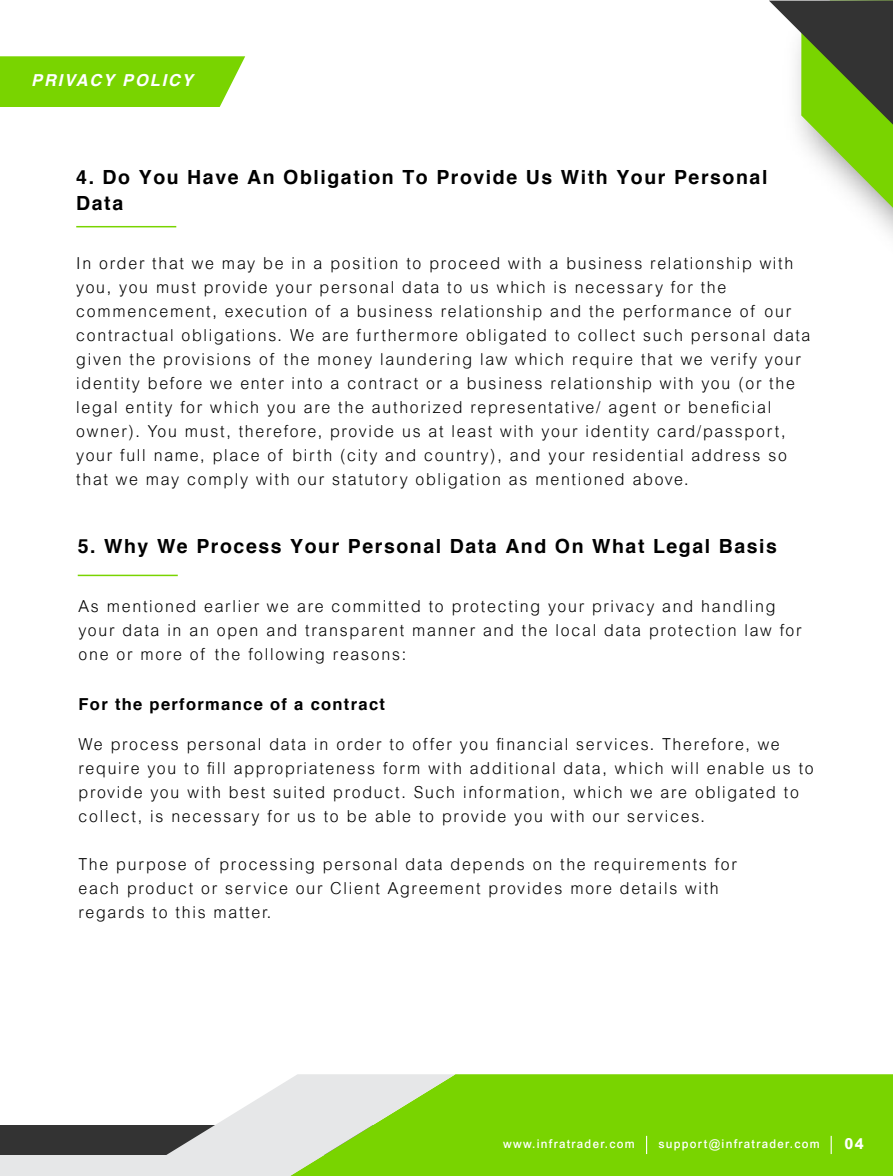
<style>
.page{position:relative;width:893px;height:1176px;background:#fff}
.page>*{position:absolute;margin:0;border:0;box-sizing:border-box;transform-origin:0 0}
.t1{font:700 19.5px/25.5px "Helvetica";letter-spacing:.08em;color:#000}
.t2{font:300 16.5px/24px "Arial";letter-spacing:.11em;color:#000}
.t3{font:700 16.5px "Helvetica";letter-spacing:.08em;color:#000}
.t4{font:italic 700 16.5px "Helvetica";letter-spacing:.11em;color:#fff}
.t5{font:800 15px "Arial";color:#fff}
.t6{font:500 12px "Arial";letter-spacing:.11em;color:#fff}
</style>
<div class="page">
<div style="left:0;top:1125px;width:892px;height:51px;background:#333"></div>
<div style="left:0;top:1156px;width:892px;height:20px;background:#e6e7e8"></div>
<div style="left:455px;top:1074px;width:437px;height:102px;background:#79d400"></div>
<svg style="left:132px;top:1074px;width:323px;height:102px"></svg>
<svg style="left:0;top:56px;width:245px;height:51px;background:#80d60e"></svg>
<svg style="left:646px;top:1136px;width:1px;height:18px"></svg>
<svg style="left:830px;top:1136px;width:1px;height:18px"></svg>
<svg style="left:769px;top:1px;width:123px;height:207px"></svg>
<hr style="left:76px;top:226px;width:100px;height:1px;background:#79d400">
<hr style="left:78px;top:575px;width:100px;height:1px;background:#79d400">
<p class="t4" style="left:31px;top:67px;width:163px">PRIVACY POLICY</p>
<p class="t1" style="left:76px;top:164px;width:692px">4. Do You Have An Obligation To Provide Us With Your Personal<br>Data</p>
<p class="t2" style="left:76px;top:252px;width:735px">In order that we may be in a position to proceed with a business relationship with you, you must provide your personal data to us which is necessary for the commencement, execution of a business relationship and the performance of our contractual obligations. We are furthermore obligated to collect such personal data given the provisions of the money laundering law which require that we verify your identity before we enter into a contract or a business relationship with you (or the legal entity for which you are the authorized representative/ agent or beneficial owner). You must, therefore, provide us at least with your identity card/passport, your full name, place of birth (city and country), and your residential address so that we may comply with our statutory obligation as mentioned above.</p>
<p class="t1" style="left:78px;top:533px;width:700px">5. Why We Process Your Personal Data And On What Legal Basis</p>
<p class="t2" style="left:78px;top:595px;width:724px">As mentioned earlier we are committed to protecting your privacy and handling your data in an open and transparent manner and the local data protection law for one or more of the following reasons:</p>
<p class="t3" style="left:78px;top:693px;width:308px">For the performance of a contract</p>
<p class="t2" style="left:78px;top:732px;width:736px">We process personal data in order to offer you financial services. Therefore, we require you to fill appropriateness form with additional data, which will enable us to provide you with best suited product. Such information, which we are obligated to collect, is necessary for us to be able to provide you with our services.</p>
<p class="t2" style="left:78px;top:852px;width:659px">The purpose of processing personal data depends on the requirements for each product or service our Client Agreement provides more details with regards to this matter.</p>
<p class="t6" style="left:503px;top:1136px;width:133px">www.infratrader.com</p>
<p class="t6" style="left:658px;top:1136px;width:163px">support@infratrader.com</p>
<p class="t5" style="left:844px;top:1135px;width:21px">04</p>
</div>
